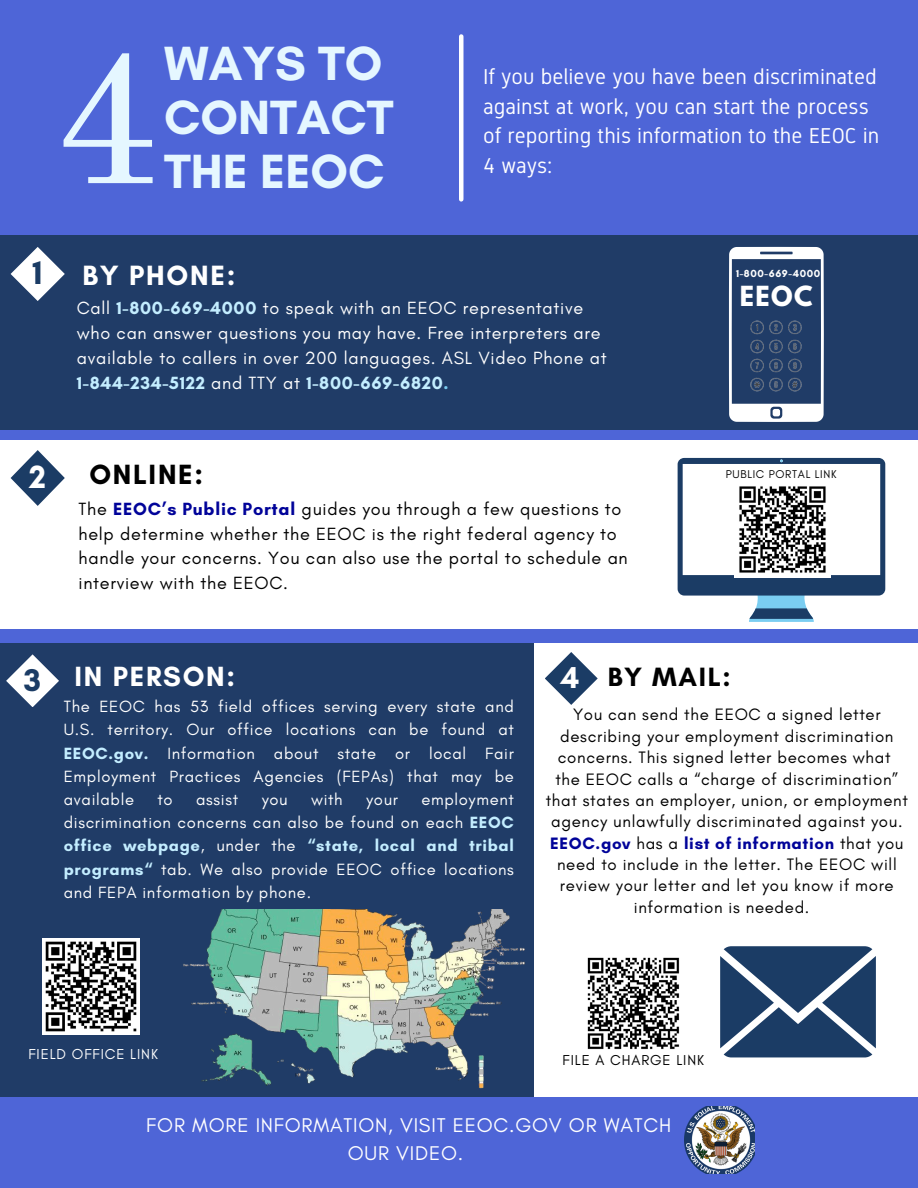
<style>
.page{position:relative;width:918px;height:1188px;background:#4e65d7}
.page>*{position:absolute;margin:0;border:0;box-sizing:border-box;transform-origin:0 0}
.t1{font:189.45px "Old Standard";color:#e5f7ff}
.t2{font:700 48.9px/54px "Glacial Indifference";color:#e5f7ff}
.t3{font:700 38.1px "Glacial Indifference";color:#fff}
.t4{font:700 33.6px "Glacial Indifference";color:#1b3c65}
.t5{font:700 31.95px "Glacial Indifference";color:#1b3c65}
.t6{font:700 28.35px "Glacial Indifference";letter-spacing:.06em;color:#fff}
.t7{font:700 28.35px "Glacial Indifference";letter-spacing:.06em;color:#000}
.t8{font:700 27px "Glacial Indifference";letter-spacing:.06em;color:#000}
.t9{font:700 24.6px "League Spartan";color:#fff}
.t10{font:21.45px/29.5px "Gidole";color:#fff}
.t11{font:20.25px/28px "Glacial Indifference";letter-spacing:.04em;color:#fff;text-align:center}
.t12{font:18px/24.8px "Glacial Indifference";letter-spacing:.04em;color:#fff}
.t13{font:18px/24.8px "Glacial Indifference";letter-spacing:.04em;color:#000}
.t14{font:16.8px "Glacial Indifference";letter-spacing:.04em;color:#000}
.t15{font:700 16.8px "Glacial Indifference";letter-spacing:.04em;color:#000399}
.t16{font:16.65px/23.2px "Glacial Indifference";letter-spacing:.04em;color:#fff;text-align:justify}
.t17{font:14.7px "Glacial Indifference";letter-spacing:.06em;color:#fff}
.t18{font:14.7px "Glacial Indifference";letter-spacing:.06em;color:#000}
.t19{font:11.55px "Glacial Indifference";letter-spacing:.06em;color:#000}
.t20{font:700 10.5px "Glacial Indifference";letter-spacing:.06em;color:#fff}
.s1{font-weight:700;color:#c3edff}
.s2{font-weight:700;color:#7acdf1}
.s3{font-weight:700;color:#000399}
.s4{font-size:30.75px;color:#fff}
.s5{font-weight:400;color:#000}
</style>
<div class="page">
<div style="left:0;top:235px;width:918px;height:195px;background:#203c67"></div>
<div style="left:0;top:440px;width:918px;height:189px;background:#fff"></div>
<div style="left:0;top:643px;width:534px;height:453px;background:#203c67"></div>
<svg style="left:11px;top:247px;width:54px;height:54px"></svg>
<svg style="left:729px;top:247px;width:94px;height:175px"></svg>
<svg style="left:11px;top:450px;width:54px;height:56px"></svg>
<div style="left:534px;top:643px;width:384px;height:453px;background:#fff"></div>
<svg style="left:678px;top:458px;width:207px;height:164px"></svg>
<img style="left:734px;top:481px;width:97px;height:96px">
<svg style="left:6px;top:654px;width:53px;height:53px"></svg>
<hr style="left:459px;top:36px;width:4px;height:163px;background:#fff">
<img style="left:183px;top:910px;width:342px;height:179px">
<img style="left:43px;top:938px;width:96px;height:97px">
<svg style="left:545px;top:652px;width:53px;height:53px"></svg>
<svg style="left:720px;top:946px;width:156px;height:111px;background:#3f5a7d"></svg>
<img style="left:587px;top:957px;width:93px;height:93px">
<img style="left:685px;top:1106px;width:69px;height:68px">
<img style="left:729px;top:315px;width:95px;height:81px">
<h1 class="t1" style="left:53px;top:3px;width:111px">4</h1>
<h2 class="t2" style="left:164px;top:35px;width:231px">WAYS TO<br>CONTACT<br>THE EEOC</h2>
<p class="t10" style="left:483px;top:62px;width:398px">If you believe you have been discriminated against at work, you can start the process of reporting this information to the EEOC in 4 ways:</p>
<h2 class="t4" style="left:33px;top:252px;width:12px">1</h2>
<p class="t6" style="left:82px;top:258px;width:154px">BY PHONE:</p>
<p class="t12" style="left:77px;top:296px;width:532px">Call <span class="s1">1-800-669-4000</span> to speak with an EEOC representative who can answer questions you may have. Free interpreters are available to callers in over 200 languages. ASL Video Phone at <span class="s1">1-844-234-5122</span> and TTY at <span class="s1">1-800-669-6820</span><span class="s2">.</span></p>
<h2 class="t3" style="left:22px;top:448px;width:21px">2</h2>
<p class="t7" style="left:89px;top:458px;width:115px">ONLINE:</p>
<p class="t13" style="left:79px;top:496px;width:551px">The <span class="s3">EEOC’s Public Portal</span> guides you through a few questions to help determine whether the EEOC is the right federal agency to handle your concerns. You can also use the portal to schedule an interview with the EEOC.</p>
<h2 class="t20" style="left:736px;top:267px;width:86px">1-800-669-4000</h2>
<p class="t9" style="left:740px;top:284px;width:74px">EEOC</p>
<p class="t19" style="left:726px;top:467px;width:112px">PUBLIC PORTAL LINK</p>
<h2 class="t5" style="left:24px;top:660px;width:19px">3</h2>
<p class="t6" style="left:75px;top:659px;width:162px">IN PERSON:</p>
<p class="t16" style="left:64px;top:695px;width:452px">The EEOC has 53 field offices serving every state and U.S. territory. Our office locations can be found at <span class="s1">EEOC.gov.</span> Information about state or local Fair Employment Practices Agencies (FEPAs) that may be available</p>
<p class="t16" style="left:64px;top:788px;width:452px;text-indent:358px">employment discrimination concerns can also be found on each <span class="s1">EEOC office webpage</span>, under the <span class="s1">“state, local and tribal programs“</span> tab. We also provide EEOC office locations and FEPA information by phone.</p>
<p class="t16" style="left:158px;top:788px;width:17px">to</p>
<p class="t16" style="left:196px;top:788px;width:44px">assist</p>
<p class="t16" style="left:262px;top:788px;width:27px">you</p>
<p class="t16" style="left:311px;top:788px;width:33px">with</p>
<p class="t16" style="left:366px;top:788px;width:33px">your</p>
<h2 class="t8" style="left:561px;top:660px;width:171px"><span class="s4">4</span> BY MAIL:</h2>
<p class="t14" style="left:573px;top:704px;width:309px">You can send the EEOC a signed letter</p>
<p class="t14" style="left:560px;top:726px;width:335px">describing your employment discrimination</p>
<p class="t14" style="left:558px;top:747px;width:334px">concerns. This signed letter becomes what</p>
<p class="t14" style="left:555px;top:769px;width:344px">the EEOC calls a “charge of discrimination”</p>
<p class="t14" style="left:546px;top:790px;width:364px">that states an employer, union, or employment</p>
<p class="t14" style="left:551px;top:811px;width:353px">agency unlawfully discriminated against you.</p>
<p class="t15" style="left:550px;top:833px;width:355px">EEOC.gov <span class="s5">has a</span> list of information <span class="s5">that you</span></p>
<p class="t14" style="left:557px;top:854px;width:341px">need to include in the letter. The EEOC will</p>
<p class="t14" style="left:560px;top:875px;width:335px">review your letter and let you know if more</p>
<p class="t14" style="left:634px;top:897px;width:177px">information is needed.</p>
<p class="t17" style="left:28px;top:1046px;width:131px">FIELD OFFICE LINK</p>
<p class="t18" style="left:563px;top:1051px;width:143px">FILE A CHARGE LINK</p>
<p class="t11" style="left:146px;top:1111px;width:526px">FOR MORE INFORMATION, VISIT EEOC.GOV OR WATCH<br>OUR VIDEO.</p>
</div>
